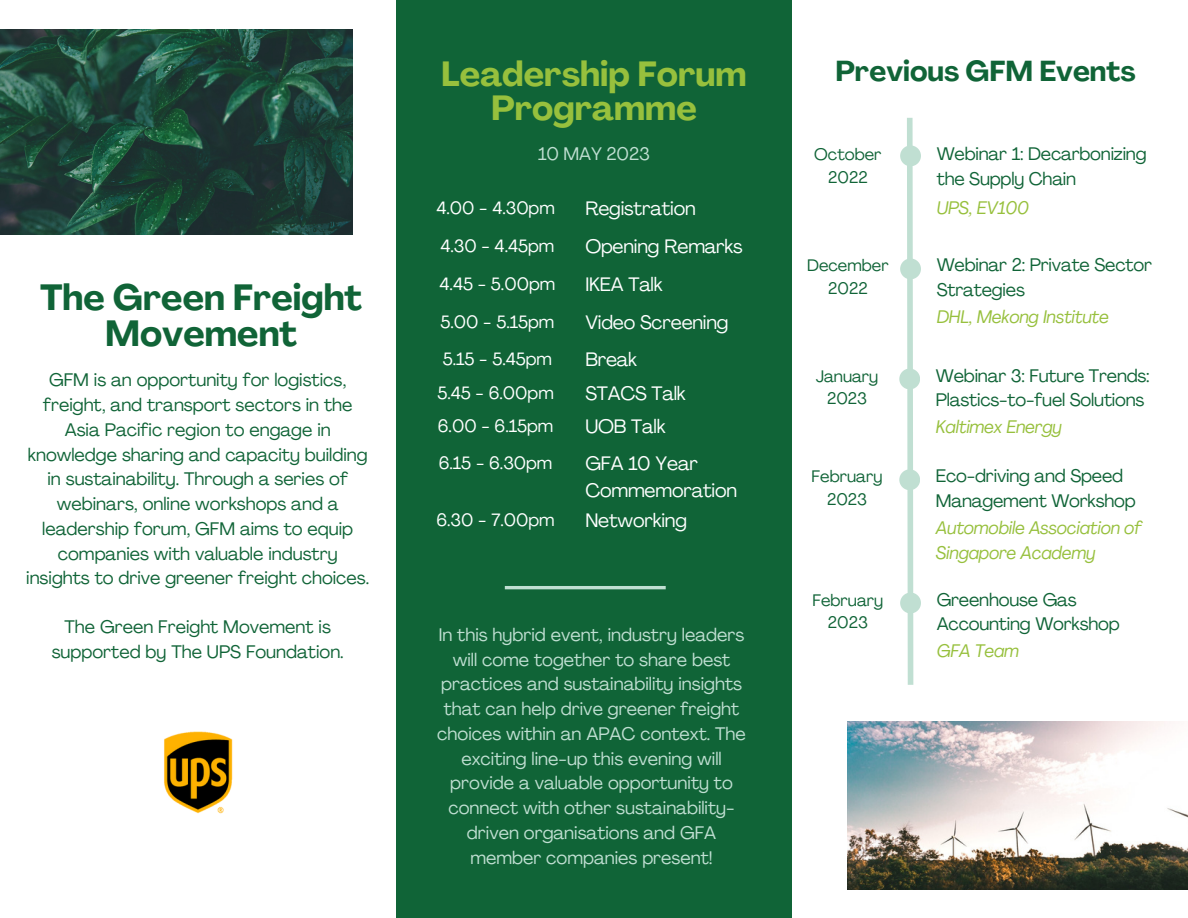
<style>
.page{position:relative;width:1188px;height:918px;background:#fff}
.page>*{position:absolute;margin:0;border:0;box-sizing:border-box;transform-origin:0 0}
.t1{font:700 36px/36px "Agrandir";color:#106437;text-align:center}
.t2{font:700 34.5px/33.8px "Agrandir";color:#97c03d;text-align:center}
.t3{font:700 28.5px "Agrandir";color:#106437}
.t4{font:19.2px/26.5px "Agrandir";letter-spacing:-.01em;color:#fff}
.t5{font:18px/24.8px "Agrandir";color:#106437}
.t6{font:18px/24.8px "Agrandir";color:#c0dfd2;text-align:center}
.t7{font:italic 18px/24.8px "Agrandir";letter-spacing:-.01em;color:#97c03d}
.t8{font:17.7px "Agrandir";color:#fff}
.t9{font:16.5px/22.5px "Agrandir";color:#106437;text-align:center}
</style>
<div class="page">
<div style="left:396px;top:0;width:396px;height:918px;background:#106437"></div>
<img style="left:848px;top:722px;width:340px;height:167px">
<img style="left:164px;top:731px;width:69px;height:83px">
<img style="left:0;top:30px;width:352px;height:205px">
<svg style="left:904px;top:117px;width:12px;height:568px"></svg>
<div style="left:900px;top:145px;width:21px;height:21px;background:#c0dfd2;border-radius:50%"></div>
<div style="left:900px;top:258px;width:21px;height:21px;background:#c0dfd2;border-radius:50%"></div>
<div style="left:899px;top:369px;width:21px;height:20px;background:#c0dfd2;border-radius:50%"></div>
<div style="left:899px;top:469px;width:21px;height:21px;background:#c0dfd2;border-radius:50%"></div>
<div style="left:900px;top:593px;width:21px;height:20px;background:#c0dfd2;border-radius:50%"></div>
<hr style="left:505px;top:586px;width:161px;height:3px;background:#c0dfd2">
<p class="t1" style="left:40px;top:283px;width:324px">The Green Freight<br>Movement</p>
<p class="t5" style="left:26px;top:370px;width:345px;text-align:center">GFM is an opportunity for logistics, freight, and transport sectors in the Asia Pacific region to engage in knowledge sharing and capacity building in sustainability. Through a series of webinars, online workshops and a leadership forum, GFM aims to equip companies with valuable industry insights to drive greener freight choices.</p>
<p class="t5" style="left:52px;top:616px;width:293px;text-align:center">The Green Freight Movement is supported by The UPS Foundation.</p>
<p class="t2" style="left:441px;top:61px;width:307px">Leadership Forum<br>Programme</p>
<p class="t6" style="left:538px;top:143px;width:113px">10 MAY 2023</p>
<p class="t8" style="left:436px;top:200px;width:120px">4.00 - 4.30pm</p>
<p class="t4" style="left:585px;top:197px;width:112px">Registration</p>
<p class="t8" style="left:440px;top:238px;width:115px">4.30 - 4.45pm</p>
<p class="t4" style="left:585px;top:235px;width:159px">Opening Remarks</p>
<p class="t8" style="left:440px;top:277px;width:117px">4.45 - 5.00pm</p>
<p class="t4" style="left:585px;top:273px;width:79px">IKEA Talk</p>
<p class="t8" style="left:440px;top:315px;width:115px">5.00 - 5.15pm</p>
<p class="t4" style="left:585px;top:311px;width:145px">Video Screening</p>
<p class="t8" style="left:443px;top:352px;width:111px">5.15 - 5.45pm</p>
<p class="t4" style="left:585px;top:348px;width:53px">Break</p>
<p class="t8" style="left:437px;top:385px;width:118px">5.45 - 6.00pm</p>
<p class="t4" style="left:585px;top:382px;width:102px">STACS Talk</p>
<p class="t8" style="left:438px;top:419px;width:117px">6.00 - 6.15pm</p>
<p class="t4" style="left:585px;top:415px;width:82px">UOB Talk</p>
<p class="t4" style="left:585px;top:452px;width:153px">GFA 10 Year<br>Commemoration</p>
<p class="t8" style="left:439px;top:456px;width:115px">6.15 - 6.30pm</p>
<p class="t8" style="left:436px;top:513px;width:120px">6.30 - 7.00pm</p>
<p class="t4" style="left:585px;top:509px;width:103px">Networking</p>
<p class="t6" style="left:437px;top:624px;width:310px">In this hybrid event, industry leaders will come together to share best practices and sustainability insights that can help drive greener freight choices within an APAC context. The exciting line-up this evening will provide a valuable opportunity to connect with other sustainability&shy;driven organisations and GFA member companies present!</p>
<p class="t3" style="left:835px;top:60px;width:302px">Previous GFM Events</p>
<p class="t9" style="left:814px;top:145px;width:69px">October<br>2022</p>
<p class="t5" style="left:937px;top:143px;width:211px">Webinar 1: Decarbonizing the Supply Chain</p>
<p class="t7" style="left:937px;top:197px;width:94px">UPS, EV100</p>
<p class="t9" style="left:807px;top:256px;width:83px">December<br>2022</p>
<p class="t5" style="left:937px;top:255px;width:217px">Webinar 2: Private Sector<br>Strategies</p>
<p class="t7" style="left:937px;top:306px;width:174px">DHL, Mekong Institute</p>
<p class="t9" style="left:816px;top:366px;width:64px">January<br>2023</p>
<p class="t5" style="left:936px;top:365px;width:215px">Webinar 3: Future Trends:<br>Plastics-to-fuel Solutions</p>
<p class="t7" style="left:936px;top:416px;width:128px">Kaltimex Energy</p>
<p class="t9" style="left:812px;top:467px;width:72px">February<br>2023</p>
<p class="t5" style="left:936px;top:465px;width:201px">Eco-driving and Speed<br>Management Workshop</p>
<p class="t7" style="left:936px;top:517px;width:208px">Automobile Association of<br>Singapore Academy</p>
<p class="t9" style="left:812px;top:590px;width:72px">February<br>2023</p>
<p class="t5" style="left:937px;top:589px;width:141px">Greenhouse Gas</p>
<p class="t5" style="left:937px;top:613px;width:184px">Accounting Workshop</p>
<p class="t7" style="left:937px;top:640px;width:84px">GFA Team</p>
</div>
